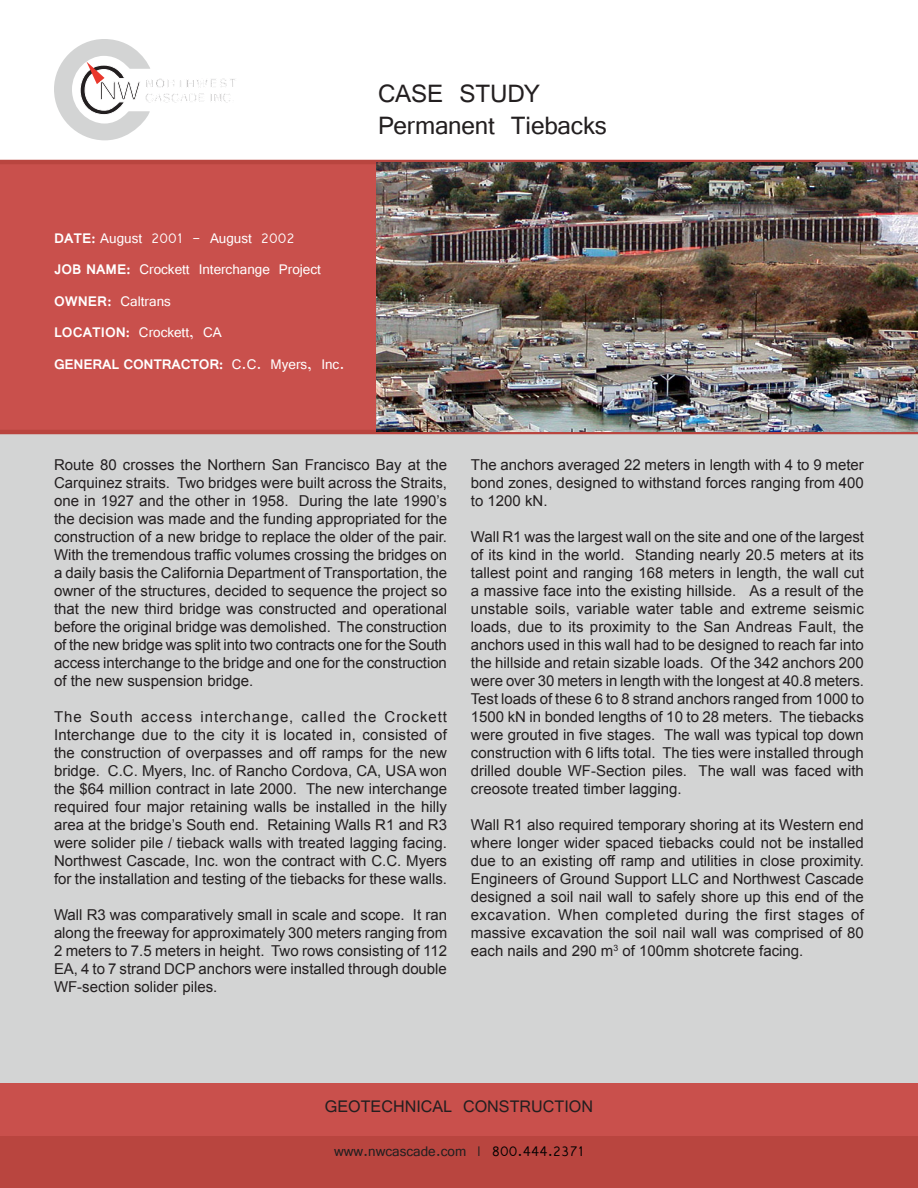
<style>
.page{position:relative;width:918px;height:1188px;background:#fff}
.page>*{position:absolute;margin:0;border:0;box-sizing:border-box;transform-origin:0 0}
.t1{font:27px "Vrinda";letter-spacing:-.005em;color:#231f20}
.t2{font:18px "Vrinda";color:#231f20}
.t3{font:15px/18px "Arial";color:#231f20;text-align:justify}
.t4{font:15px "Vrinda";color:#fff}
.t5{font:700 15px "Vrinda";letter-spacing:-.02em;color:#fff}
.t6{font:15px "Vrinda";color:#231f20}
.s1{font-weight:700}
.s2{font-weight:400}
.s3{color:#000}
</style>
<div class="page">
<div style="left:0;top:434px;width:918px;height:754px;background:#d3d4d4"></div>
<div style="left:0;top:1136px;width:918px;height:52px;background:#b9453f"></div>
<div style="left:0;top:1083px;width:918px;height:53px;background:#c9504c"></div>
<div style="left:0;top:163px;width:376px;height:268px;background:#c9504c"></div>
<hr style="left:0;top:160px;width:918px;height:4px;background:#b9453f">
<svg style="left:0;top:430px;width:918px;height:4px;background:#b1524e"></svg>
<img style="left:377px;top:162px;width:541px;height:269px">
<svg style="left:54px;top:39px;width:181px;height:101px"></svg>
<p class="t1" style="left:378px;top:75px;width:164px">CASE STUDY</p>
<p class="t1" style="left:378px;top:108px;width:231px">Permanent Tiebacks</p>
<p class="t4" style="left:54px;top:228px;width:243px"><span class="s1">DATE:</span> August 2001 - August 2002</p>
<p class="t4" style="left:54px;top:259px;width:268px"><span class="s1">JOB NAME:</span> Crockett Interchange Project</p>
<p class="t4" style="left:54px;top:291px;width:119px"><span class="s1">OWNER:</span> Caltrans</p>
<p class="t4" style="left:54px;top:322px;width:169px"><span class="s1">LOCATION:</span> Crockett, CA</p>
<p class="t5" style="left:54px;top:354px;width:292px">GENERAL CONTRACTOR: <span class="s2">C.C. Myers, Inc.</span></p>
<p class="t3" style="left:54px;top:456px;width:395px">Route 80 crosses the Northern San Francisco Bay at the Carquinez straits. Two bridges were built across the Straits, one in 1927 and the other in 1958. During the late 1990’s the decision was made and the funding appropriated for the construction of a new bridge to replace the older of the pair.<br>With the tremendous traffic volumes crossing the bridges on a daily basis the California Department of Transportation, the owner of the structures, decided to sequence the project so that the new third bridge was constructed and operational before the original bridge was demolished. The construction of the new bridge was split into two contracts one for the South access interchange to the bridge and one for the construction of the new suspension bridge.</p>
<p class="t3" style="left:54px;top:708px;width:395px">The South access interchange, called the Crockett Interchange due to the city it is located in, consisted of the construction of overpasses and off ramps for the new bridge. C.C. Myers, Inc. of Rancho Cordova, CA, USA won the $64 million contract in late 2000. The new interchange required four major retaining walls be installed in the hilly area at the bridge’s South end. Retaining Walls R1 and R3 were solider pile / tieback walls with treated lagging facing.<br>Northwest Cascade, Inc. won the contract with C.C. Myers for the installation and testing of the tiebacks for these walls.</p>
<p class="t3" style="left:54px;top:906px;width:395px">Wall R3 was comparatively small in scale and scope. It ran along the freeway for approximately 300 meters ranging from 2 meters to 7.5 meters in height. Two rows consisting of 112<br>EA, 4 to 7 strand DCP anchors were installed through double WF-section solider piles.</p>
<p class="t3" style="left:471px;top:456px;width:395px">The anchors averaged 22 meters in length with 4 to 9 meter bond zones, designed to withstand forces ranging from 400 to 1200 kN.</p>
<p class="t3" style="left:471px;top:528px;width:395px">Wall R1 was the largest wall on the site and one of the largest of its kind in the world. Standing nearly 20.5 meters at its tallest point and ranging 168 meters in length, the wall cut a massive face into the existing hillside. As a result of the unstable soils, variable water table and extreme seismic loads, due to its proximity to the San Andreas Fault, the anchors used in this wall had to be designed to reach far into the hillside and retain sizable loads. Of the 342 anchors 200 were over 30 meters in length with the longest at 40.8 meters.<br>Test loads of these 6 to 8 strand anchors ranged from 1000 to 1500 kN in bonded lengths of 10 to 28 meters. The tiebacks were grouted in five stages. The wall was typical top down construction with 6 lifts total. The ties were installed through drilled double WF-Section piles. The wall was faced with creosote treated timber lagging.</p>
<p class="t3" style="left:471px;top:816px;width:395px">Wall R1 also required temporary shoring at its Western end where longer wider spaced tiebacks could not be installed due to an existing off ramp and utilities in close proximity.<br>Engineers of Ground Support LLC and Northwest Cascade designed a soil nail wall to safely shore up this end of the excavation. When completed during the first stages of massive excavation the soil nail wall was comprised of 80 each nails and 290 m<sup>3</sup> of 100mm shotcrete facing.</p>
<p class="t2" style="left:325px;top:1094px;width:270px">GEOTECHNICAL CONSTRUCTION</p>
<p class="t6" style="left:334px;top:1141px;width:252px">www.nwcascade.com | <span class="s3">800.444.2371</span></p>
</div>
